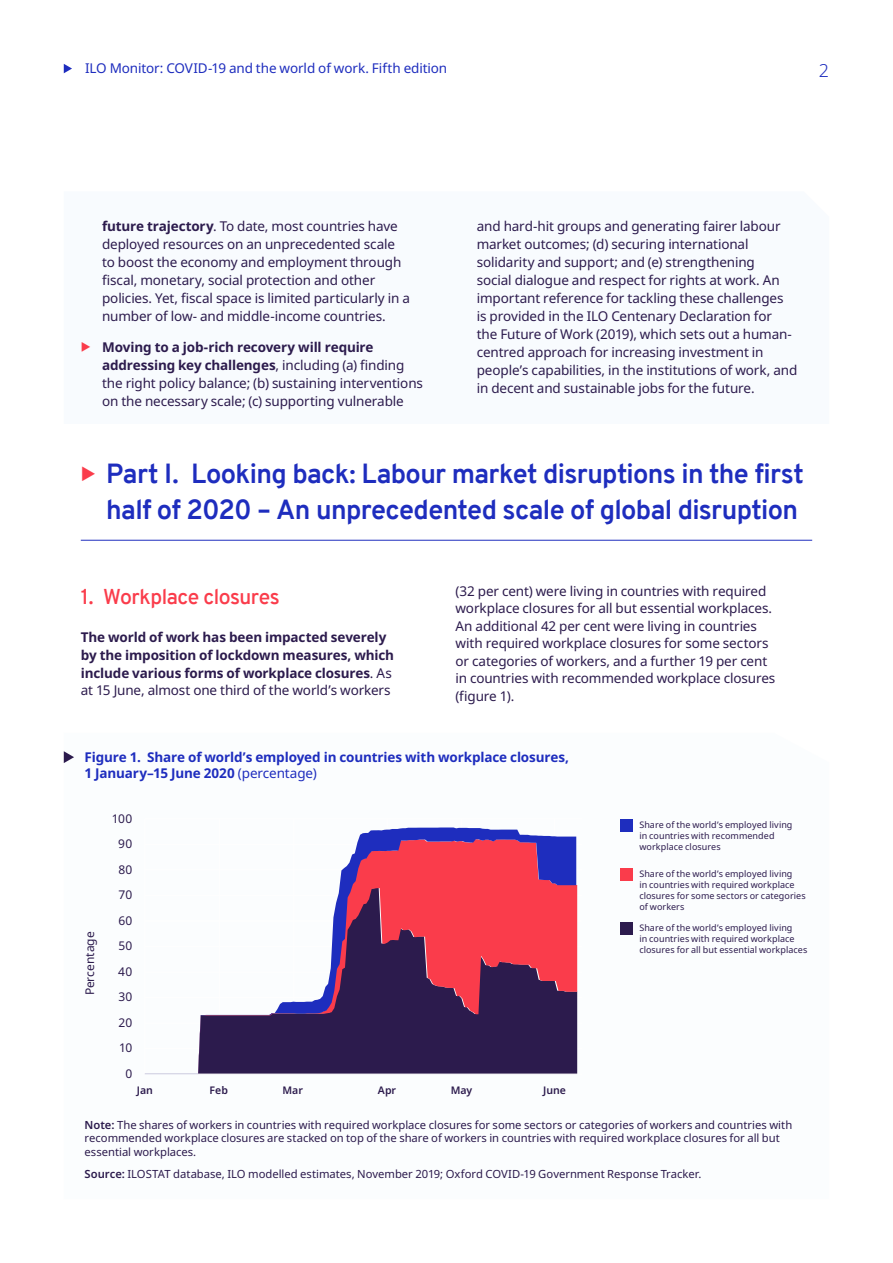
<style>
.page{position:relative;width:893px;height:1263px;background:#fff}
.page>*{position:absolute;margin:0;border:0;box-sizing:border-box;transform-origin:0 0}
.t1{font:700 27px/35.1px "Overpass";letter-spacing:-.025em;color:#1e2dbe}
.Briefing_A4_-_Sub_he{font:600 21px "Overpass";letter-spacing:-.025em;color:#fa3c4b}
.t2{font:300 18px "Noto Sans";color:#1e2dbe}
.Briefing_A4_-_Body{font:13.5px/18px "Noto Sans";letter-spacing:-.01em;color:#2c1b4d}
.Briefing_A4_-_Body-2{font:700 13.5px/17.5px "Noto Sans";letter-spacing:-.01em;color:#2c1b4d}
.figs_heading_ilo{font:700 13.5px/16.2px "Noto Sans";letter-spacing:-.01em;color:#1e2dbe}
.t3{font:13.5px "Noto Sans";letter-spacing:-.01em;color:#1e2dbe}
.t4{font:12px "Noto Sans";letter-spacing:-.005em;color:#2c1b4d}
.figs_source_notes_re{font:11.25px/13.5px "Noto Sans";color:#2c1b4d}
.t5{font:600 10.5px "Noto Sans";color:#2c1b4d}
.t6{font:9px/10.8px "Noto Sans";letter-spacing:.005em;color:#2c1b4d}
.s1{font-weight:700}
.s2{font-weight:400}
.s3{font-weight:600}
</style>
<div class="page">
<svg style="left:64px;top:64px;width:8px;height:9px"></svg>
<hr style="left:81px;top:540px;width:731px;height:1px;background:#1e2dbe">
<svg style="left:145px;top:827px;width:431px;height:247px"></svg>
<div style="left:620px;top:922px;width:13px;height:12px;background:#2c1b4d"></div>
<div style="left:620px;top:868px;width:13px;height:12px;background:#fa3c4b"></div>
<div style="left:620px;top:819px;width:13px;height:13px;background:#1e2dbe"></div>
<svg style="left:64px;top:751px;width:10px;height:12px"></svg>
<p class="t3" style="left:85px;top:59px;width:364px">ILO Monitor: COVID-19 and the world of work. Fifth edition</p>
<h3 class="t2" style="left:819px;top:57px;width:12px">2</h3>
<p class="Briefing_A4_-_Body" style="left:102px;top:218px;width:309px"><span class="s1">future trajectory</span>. To date, most countries have deployed resources on an unprecedented scale to boost the economy and employment through fiscal, monetary, social protection and other policies. Yet, fiscal space is limited particularly in a number of low- and middle-income countries.</p>
<p class="Briefing_A4_-_Body" style="left:102px;top:338px;width:322px"><span class="s1">Moving to a job-rich recovery will require addressing key challenges</span>, including (a) finding the right policy balance; (b) sustaining interventions on the necessary scale; (c) supporting vulnerable</p>
<p class="Briefing_A4_-_Body" style="left:477px;top:218px;width:322px">and hard-hit groups and generating fairer labour market outcomes; (d) securing international solidarity and support; and (e) strengthening<br>social dialogue and respect for rights at work. An important reference for tackling these challenges<br>is provided in the ILO Centenary Declaration for<br>the Future of Work (2019), which sets out a human&shy;centred approach for increasing investment in people’s capabilities, in the institutions of work, and in decent and sustainable jobs for the future.</p>
<p class="t1" style="left:106px;top:457px;width:699px">Part I. Looking back: Labour market disruptions in the first half of 2020 – An unprecedented scale of global disruption</p>
<p class="Briefing_A4_-_Sub_he" style="left:81px;top:581px;width:201px">1. Workplace closures</p>
<p class="Briefing_A4_-_Body-2" style="left:81px;top:629px;width:315px">The world of work has been impacted severely by the imposition of lockdown measures, which include various forms of workplace closures<span class="s2">. As at 15 June, almost one third of the world’s workers</span></p>
<p class="Briefing_A4_-_Body" style="left:455px;top:582px;width:321px;line-height:17.5px">(32 per cent) were living in countries with required workplace closures for all but essential workplaces.<br>An additional 42 per cent were living in countries with required workplace closures for some sectors or categories of workers, and a further 19 per cent in countries with recommended workplace closures (figure 1).</p>
<p class="figs_heading_ilo" style="left:85px;top:749px;width:486px">Figure 1. Share of world’s employed in countries with workplace closures,<br>1 January–15 June 2020 <span class="s2">(percentage)</span></p>
<p class="t4" style="left:112px;top:810px;width:22px">100</p>
<p class="t4" style="left:118px;top:835px;width:15px">90</p>
<p class="t4" style="left:118px;top:861px;width:15px">80</p>
<p class="t4" style="left:119px;top:886px;width:15px">70</p>
<p class="t6" style="left:639px;top:820px;width:155px">Share of the world’s employed living in countries with recommended workplace closures</p>
<p class="t6" style="left:639px;top:869px;width:168px">Share of the world’s employed living<br>in countries with required workplace closures for some sectors or categories of workers</p>
<p class="t4" style="left:118px;top:912px;width:15px">60</p>
<p class="t4" style="left:81px;top:995px;width:65px;rotate:-90deg">Percentage</p>
<p class="t6" style="left:639px;top:923px;width:170px">Share of the world’s employed living<br>in countries with required workplace closures for all but essential workplaces</p>
<p class="t4" style="left:118px;top:937px;width:15px">50</p>
<p class="t4" style="left:118px;top:963px;width:16px">40</p>
<p class="t4" style="left:118px;top:988px;width:15px">30</p>
<p class="t4" style="left:119px;top:1014px;width:15px">20</p>
<p class="t4" style="left:119px;top:1039px;width:15px">10</p>
<p class="t4" style="left:125px;top:1065px;width:8px">0</p>
<p class="t5" style="left:137px;top:1083px;width:18px">Jan</p>
<p class="t5" style="left:210px;top:1083px;width:20px">Feb</p>
<p class="t5" style="left:282px;top:1083px;width:22px">Mar</p>
<p class="t5" style="left:378px;top:1083px;width:20px">Apr</p>
<p class="t5" style="left:451px;top:1083px;width:23px">May</p>
<p class="t5" style="left:543px;top:1083px;width:24px">June</p>
<p class="figs_source_notes_re" style="left:85px;top:1118px;width:709px"><span class="s3">Note:</span> The shares of workers in countries with required workplace closures for some sectors or categories of workers and countries with recommended workplace closures are stacked on top of the share of workers in countries with required workplace closures for all but essential workplaces.</p>
<p class="figs_source_notes_re" style="left:85px;top:1167px;width:618px"><span class="s3">Source:</span> ILOSTAT database, ILO modelled estimates, November 2019; Oxford COVID-19 Government Response Tracker.</p>
</div>
